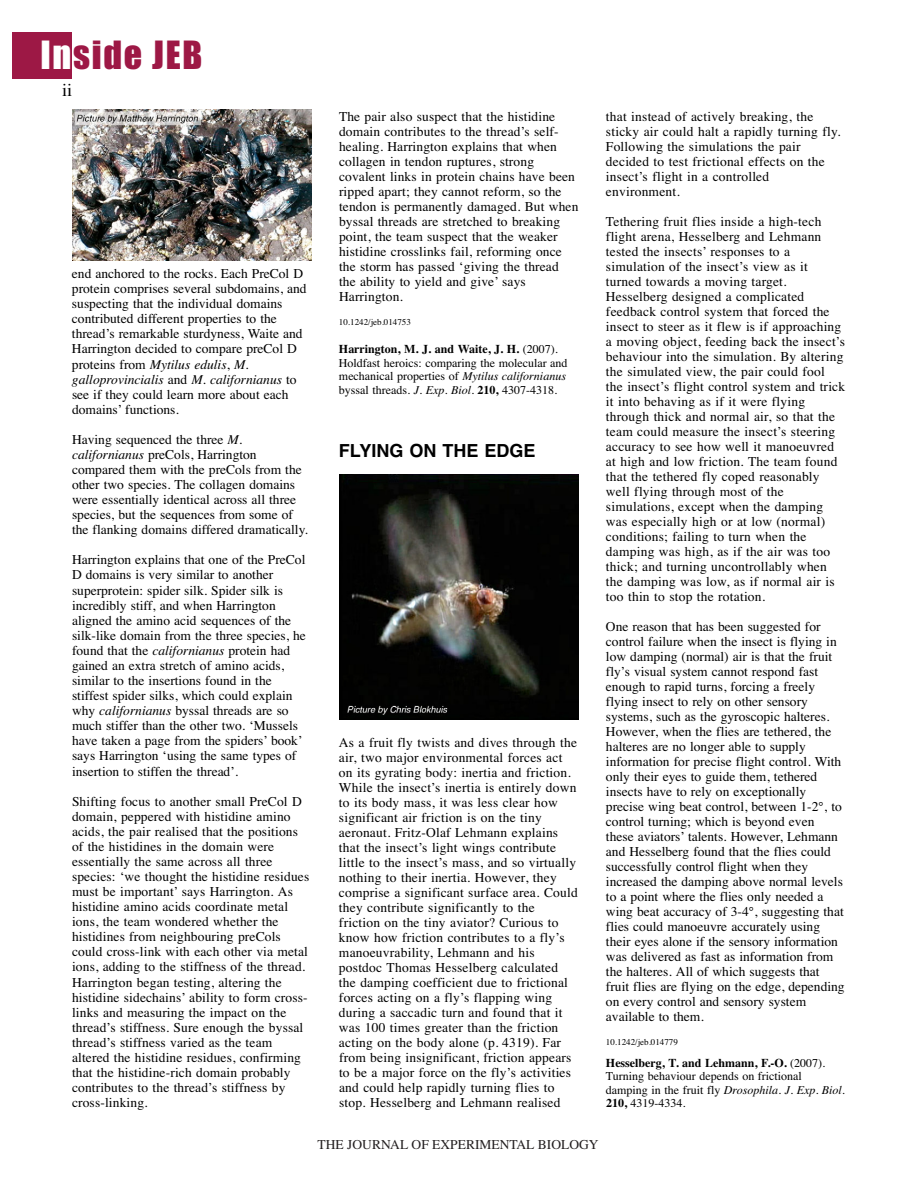
<style>
.page{position:relative;width:918px;height:1188px;background:#fff}
.page>*{position:absolute;margin:0;border:0;box-sizing:border-box;transform-origin:0 0}
.t1{font:36px "Impact";letter-spacing:.05em;color:#9d1845}
.t2{font:700 18px "Helvetica";color:#000}
.t3{font:18px "Times";color:#000}
.t4{font:13.5px/15px "Times";letter-spacing:.01em;color:#000}
.t5{font:13.5px "Times";color:#231f20}
.t6{font:12px/13.5px "Times";color:#000}
.t7{font:9px "Times";color:#000}
.s1{color:#fff}
.s2{font-style:italic}
.s3{font-weight:700}
</style>
<div class="page">
<div style="left:12px;top:32px;width:60px;height:46px;background:#9d1845"></div>
<img style="left:72px;top:110px;width:240px;height:151px">
<img style="left:339px;top:474px;width:240px;height:245px">
<h1 class="t1" style="left:40px;top:44px;width:163px"><span class="s1">In</span>side JEB</h1>
<h2 class="t3" style="left:62px;top:83px;width:12px">ii</h2>
<p class="t4" style="left:72px;top:267px;width:236px">end anchored to the rocks. Each PreCol D protein comprises several subdomains, and suspecting that the individual domains contributed different properties to the thread’s remarkable sturdyness, Waite and Harrington decided to compare preCol D proteins from <span class="s2">Mytilus edulis</span>, <span class="s2">M. galloprovincialis</span> and <span class="s2">M. californianus</span> to see if they could learn more about each domains’ functions.</p>
<p class="t4" style="left:72px;top:433px;width:237px">Having sequenced the three <span class="s2">M. californianus</span> preCols, Harrington compared them with the preCols from the other two species. The collagen domains were essentially identical across all three species, but the sequences from some of the flanking domains differed dramatically.</p>
<p class="t4" style="left:72px;top:554px;width:235px">Harrington explains that one of the PreCol D domains is very similar to another superprotein: spider silk. Spider silk is incredibly stiff, and when Harrington aligned the amino acid sequences of the silk-like domain from the three species, he found that the <span class="s2">californianus</span> protein had gained an extra stretch of amino acids, similar to the insertions found in the stiffest spider silks, which could explain why <span class="s2">californianus</span> byssal threads are so much stiffer than the other two. ‘Mussels have taken a page from the spiders’ book’ says Harrington ‘using the same types of insertion to stiffen the thread’.</p>
<p class="t4" style="left:72px;top:795px;width:239px">Shifting focus to another small PreCol D domain, peppered with histidine amino acids, the pair realised that the positions of the histidines in the domain were essentially the same across all three species: ‘we thought the histidine residues must be important’ says Harrington. As histidine amino acids coordinate metal ions, the team wondered whether the histidines from neighbouring preCols could cross-link with each other via metal ions, adding to the stiffness of the thread.<br>Harrington began testing, altering the histidine sidechains’ ability to form cross&shy;links and measuring the impact on the thread’s stiffness. Sure enough the byssal thread’s stiffness varied as the team altered the histidine residues, confirming that the histidine-rich domain probably contributes to the thread’s stiffness by cross-linking.</p>
<p class="t4" style="left:606px;top:110px;width:236px">that instead of actively breaking, the sticky air could halt a rapidly turning fly.<br>Following the simulations the pair decided to test frictional effects on the insect’s flight in a controlled environment.</p>
<p class="t4" style="left:606px;top:215px;width:241px">Tethering fruit flies inside a high-tech flight arena, Hesselberg and Lehmann tested the insects’ responses to a simulation of the insect’s view as it turned towards a moving target.<br>Hesselberg designed a complicated feedback control system that forced the insect to steer as it flew is if approaching a moving object, feeding back the insect’s behaviour into the simulation. By altering the simulated view, the pair could fool<br>the insect’s flight control system and trick it into behaving as if it were flying through thick and normal air, so that the team could measure the insect’s steering accuracy to see how well it manoeuvred at high and low friction. The team found that the tethered fly coped reasonably well flying through most of the simulations, except when the damping was especially high or at low (normal) conditions; failing to turn when the damping was high, as if the air was too thick; and turning uncontrollably when the damping was low, as if normal air is too thin to stop the rotation.</p>
<p class="t4" style="left:606px;top:620px;width:240px">One reason that has been suggested for control failure when the insect is flying in low damping (normal) air is that the fruit fly’s visual system cannot respond fast enough to rapid turns, forcing a freely flying insect to rely on other sensory systems, such as the gyroscopic halteres.<br>However, when the flies are tethered, the halteres are no longer able to supply information for precise flight control. With only their eyes to guide them, tethered insects have to rely on exceptionally precise wing beat control, between 1-2°, to control turning; which is beyond even these aviators’ talents. However, Lehmann and Hesselberg found that the flies could successfully control flight when they increased the damping above normal levels to a point where the flies only needed a wing beat accuracy of 3-4°, suggesting that flies could manoeuvre accurately using their eyes alone if the sensory information was delivered as fast as information from the halteres. All of which suggests that fruit flies are flying on the edge, depending on every control and sensory system available to them.</p>
<p class="t7" style="left:606px;top:1039px;width:73px">10.1242/jeb.014779</p>
<p class="t6" style="left:606px;top:1057px;width:240px"><span class="s3">Hesselberg, T. and Lehmann, F.-O.</span> (2007).<br>Turning behaviour depends on frictional damping in the fruit fly <span class="s2">Drosophila</span>. <span class="s2">J. Exp. Biol.<br></span><span class="s3">210,</span> 4319-4334.</p>
<p class="t4" style="left:339px;top:110px;width:241px">The pair also suspect that the histidine domain contributes to the thread’s self&shy;healing. Harrington explains that when collagen in tendon ruptures, strong covalent links in protein chains have been ripped apart; they cannot reform, so the tendon is permanently damaged. But when byssal threads are stretched to breaking point, the team suspect that the weaker histidine crosslinks fail, reforming once the storm has passed ‘giving the thread the ability to yield and give’ says Harrington.</p>
<p class="t7" style="left:339px;top:319px;width:74px">10.1242/jeb.014753</p>
<p class="t6" style="left:339px;top:344px;width:230px"><span class="s3">Harrington, M. J. and Waite, J. H.</span> (2007).<br>Holdfast heroics: comparing the molecular and mechanical properties of <span class="s2">Mytilus californianus </span>byssal threads. <span class="s2">J. Exp. Biol.</span> <span class="s3">210,</span> 4307-4318.</p>
<h2 class="t2" style="left:339px;top:444px;width:198px">FLYING ON THE EDGE</h2>
<p class="t4" style="left:339px;top:736px;width:240px">As a fruit fly twists and dives through the air, two major environmental forces act on its gyrating body: inertia and friction.<br>While the insect’s inertia is entirely down to its body mass, it was less clear how significant air friction is on the tiny aeronaut. Fritz-Olaf Lehmann explains that the insect’s light wings contribute little to the insect’s mass, and so virtually nothing to their inertia. However, they comprise a significant surface area. Could they contribute significantly to the friction on the tiny aviator? Curious to know how friction contributes to a fly’s manoeuvrability, Lehmann and his postdoc Thomas Hesselberg calculated the damping coefficient due to frictional forces acting on a fly’s flapping wing during a saccadic turn and found that it was 100 times greater than the friction acting on the body alone (p.<span class="s1">·</span>4319). Far from being insignificant, friction appears to be a major force on the fly’s activities and could help rapidly turning flies to stop. Hesselberg and Lehmann realised</p>
<p class="t5" style="left:318px;top:1137px;width:282px">THE JOURNAL OF EXPERIMENTAL BIOLOGY</p>
</div>
